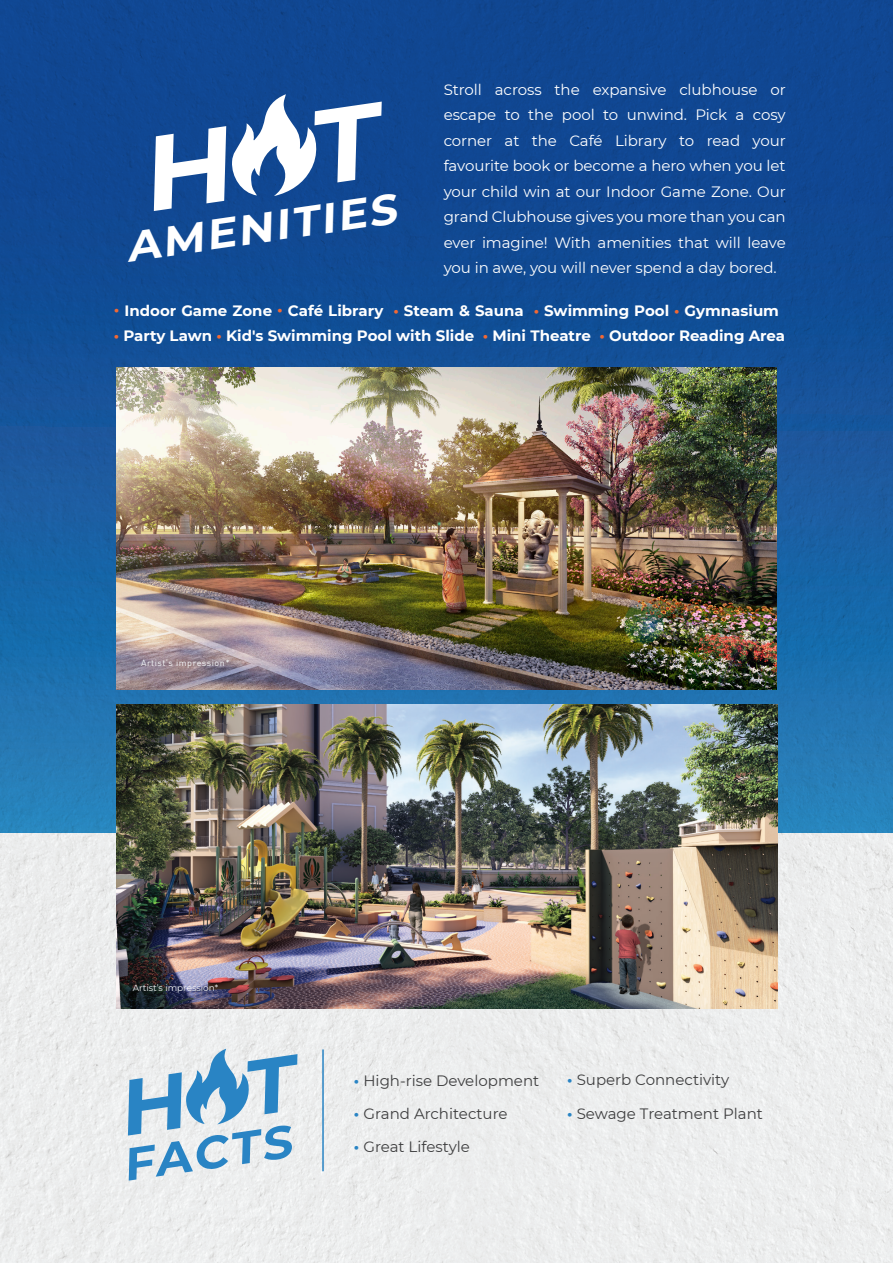
<style>
.page{position:relative;width:893px;height:1263px;background:#fff}
.page>*{position:absolute;margin:0;border:0;box-sizing:border-box;transform-origin:0 0}
.t1{font:italic 700 45.6px "Montserrat";color:#2984c4;scale:1.05 1}
.t2{font:italic 700 41.85px "Montserrat";color:#fff;scale:1.05 1}
.t3{font:15px/25.5px "Montserrat";letter-spacing:-.005em;color:#fff;text-align:justify}
.t4{font:700 15px "Montserrat";color:#fff}
.t5{font:15px "Montserrat";color:#3e3e3f}
.t6{font:9px "DIN";letter-spacing:.06em;color:#f5f8f9}
.t7{font:9px "Montserrat";color:#f5f8f9}
.s1{color:#f26934}
.s2{font-weight:700;color:#2984c4}
</style>
<div class="page">
<div style="left:0;top:832px;width:893px;height:431px;background:#ecedee"></div>
<div style="left:0;top:0;width:893px;height:832px;background:linear-gradient(to bottom,#0b3a88,#247bb5)"></div>
<svg style="left:154px;top:94px;width:228px;height:117px"></svg>
<img style="left:116px;top:705px;width:661px;height:304px">
<img style="left:116px;top:368px;width:660px;height:321px">
<svg style="left:128px;top:1049px;width:169px;height:86px"></svg>
<hr style="left:322px;top:1049px;width:2px;height:122px;background:#2984c4">
<svg style="left:115px;top:308px;width:3px;height:4px"></svg>
<svg style="left:278px;top:308px;width:4px;height:4px"></svg>
<h2 class="t2" style="left:122px;top:217px;width:261px;rotate:-8deg">AMENITIES</h2>
<p class="t3" style="left:444px;top:76px;width:344px">Stroll across the expansive clubhouse or escape to the pool to unwind. Pick a cosy corner at the Café Library to read your favourite book or become a hero when you let your child win at our Indoor Game Zone. Our grand Clubhouse gives you more than you can ever imagine! With amenities that will leave</p>
<p class="t3" style="left:444px;top:254px;width:334px">you in awe, you will never spend a day bored.</p>
<p class="t4" style="left:124px;top:299px;width:656px">Indoor Game Zone Café Library <span class="s1">•</span> Steam &amp; Sauna <span class="s1">•</span> Swimming Pool <span class="s1">•</span> Gymnasium</p>
<p class="t4" style="left:114px;top:325px;width:673px"><span class="s1">•</span> Party Lawn <span class="s1">•</span> Kid's Swimming Pool with Slide <span class="s1">•</span> Mini Theatre <span class="s1">•</span> Outdoor Reading Area</p>
<p class="t6" style="left:141px;top:657px;width:90px">Artist’s impression*</p>
<p class="t7" style="left:133px;top:981px;width:87px">Artist’s impression*</p>
<h1 class="t1" style="left:118px;top:1132px;width:163px;rotate:-8deg">FACTS</h1>
<p class="t5" style="left:354px;top:1071px;width:187px"><span class="s2">•</span> High-rise Development</p>
<p class="t5" style="left:354px;top:1104px;width:155px"><span class="s2">•</span> Grand Architecture</p>
<p class="t5" style="left:354px;top:1137px;width:118px"><span class="s2">•</span> Great Lifestyle</p>
<p class="t5" style="left:567px;top:1070px;width:164px"><span class="s2">•</span> Superb Connectivity</p>
<p class="t5" style="left:567px;top:1103px;width:197px"><span class="s2">•</span> Sewage Treatment Plant</p>
</div>
